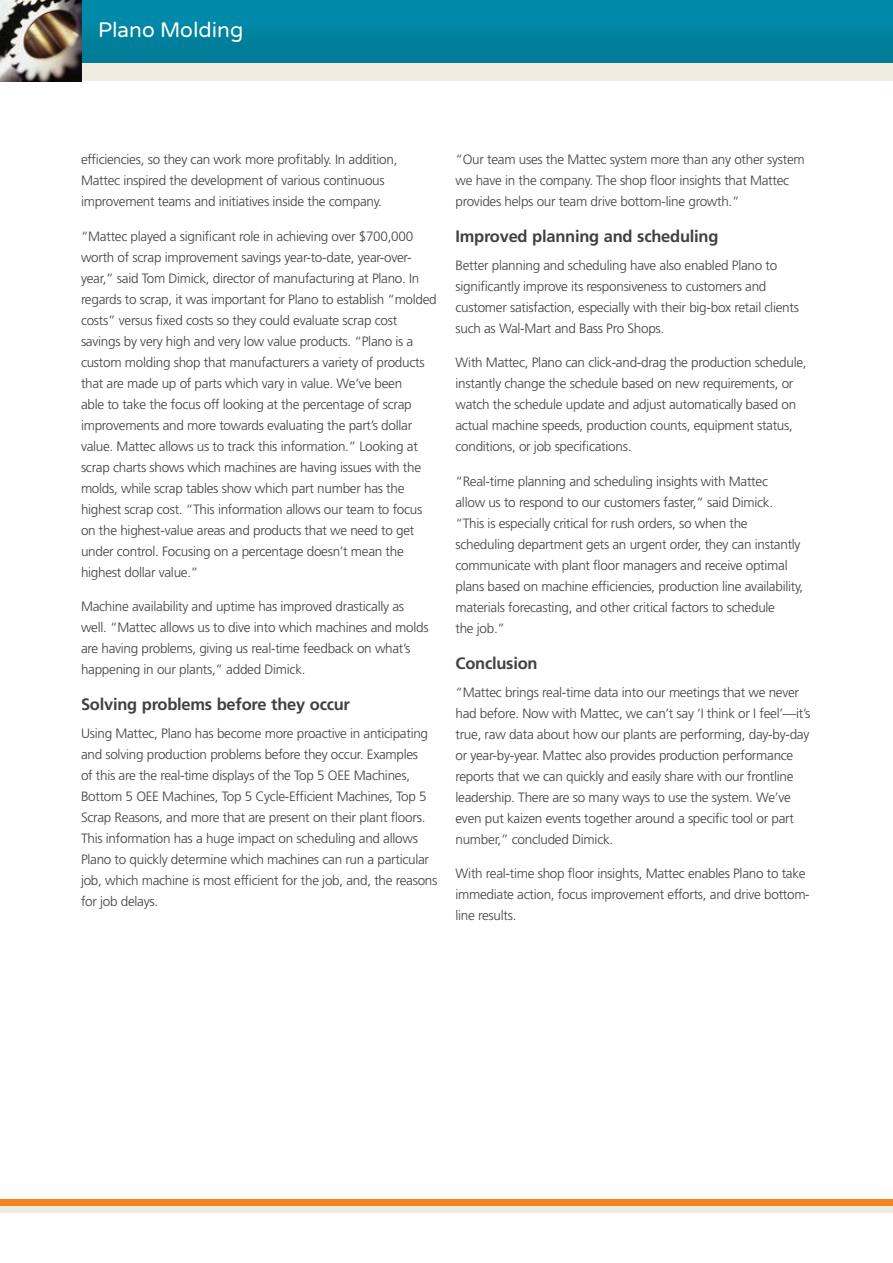
<style>
.page{position:relative;width:893px;height:1263px;background:#fff}
.page>*{position:absolute;margin:0;border:0;box-sizing:border-box;transform-origin:0 0}
.t1{font:21px "Varela Round";color:#fff}
.Body_Subtitle{font:700 16.5px "Frutiger LT Std";letter-spacing:-.015em;color:#414042}
.Body_Copy{font:300 13.5px/21px "Frutiger LT Std";letter-spacing:-.02em;color:#414042}
</style>
<div class="page">
<div style="left:0;top:1199px;width:893px;height:7px;background:#f58220"></div>
<div style="left:0;top:1206px;width:893px;height:7px;background:#f0ede0"></div>
<div style="left:0;top:0;width:893px;height:63px;background:#0084a2"></div>
<div style="left:0;top:63px;width:893px;height:18px;background:#f0ede0"></div>
<img style="left:0;top:0;width:81px;height:81px">
<h1 class="t1" style="left:98px;top:18px;width:147px">Plano Molding</h1>
<p class="Body_Copy" style="left:81px;top:149px;width:318px">efficiencies, so they can work more profitably. In addition,<br>Mattec inspired the development of various continuous improvement teams and initiatives inside the company.</p>
<p class="Body_Copy" style="left:81px;top:226px;width:357px">“Mattec played a significant role in achieving over $700,000 worth of scrap improvement savings year-to-date, year-over&shy;year,” said Tom Dimick, director of manufacturing at Plano. In regards to scrap, it was important for Plano to establish “molded costs” versus fixed costs so they could evaluate scrap cost savings by very high and very low value products. “Plano is a custom molding shop that manufacturers a variety of products that are made up of parts which vary in value. We’ve been<br>able to take the focus off looking at the percentage of scrap improvements and more towards evaluating the part’s dollar value. Mattec allows us to track this information.” Looking at scrap charts shows which machines are having issues with the molds, while scrap tables show which part number has the highest scrap cost. “This information allows our team to focus on the highest-value areas and products that we need to get under control. Focusing on a percentage doesn’t mean the highest dollar value.”</p>
<p class="Body_Copy" style="left:81px;top:596px;width:349px">Machine availability and uptime has improved drastically as well. “Mattec allows us to dive into which machines and molds are having problems, giving us real-time feedback on what’s happening in our plants,” added Dimick.</p>
<p class="Body_Subtitle" style="left:81px;top:695px;width:271px">Solving problems before they occur</p>
<p class="Body_Copy" style="left:81px;top:723px;width:358px">Using Mattec, Plano has become more proactive in anticipating and solving production problems before they occur. Examples<br>of this are the real-time displays of the Top 5 OEE Machines, Bottom 5 OEE Machines, Top 5 Cycle-Efficient Machines, Top 5<br>Scrap Reasons, and more that are present on their plant floors.<br>This information has a huge impact on scheduling and allows Plano to quickly determine which machines can run a particular job, which machine is most efficient for the job, and, the reasons for job delays.</p>
<p class="Body_Copy" style="left:455px;top:149px;width:351px">“Our team uses the Mattec system more than any other system we have in the company. The shop floor insights that Mattec provides helps our team drive bottom-line growth.”</p>
<p class="Body_Subtitle" style="left:455px;top:227px;width:264px">Improved planning and scheduling</p>
<p class="Body_Copy" style="left:455px;top:255px;width:345px">Better planning and scheduling have also enabled Plano to significantly improve its responsiveness to customers and customer satisfaction, especially with their big-box retail clients such as Wal-Mart and Bass Pro Shops.</p>
<p class="Body_Copy" style="left:455px;top:352px;width:353px">With Mattec, Plano can click-and-drag the production schedule, instantly change the schedule based on new requirements, or watch the schedule update and adjust automatically based on actual machine speeds, production counts, equipment status, conditions, or job specifications.</p>
<p class="Body_Copy" style="left:455px;top:471px;width:349px">“Real-time planning and scheduling insights with Mattec<br>allow us to respond to our customers faster,” said Dimick. “This is especially critical for rush orders, so when the scheduling department gets an urgent order, they can instantly communicate with plant floor managers and receive optimal plans based on machine efficiencies, production line availability, materials forecasting, and other critical factors to schedule<br>the job.”</p>
<p class="Body_Subtitle" style="left:455px;top:653px;width:84px">Conclusion</p>
<p class="Body_Copy" style="left:455px;top:682px;width:356px">“Mattec brings real-time data into our meetings that we never had before. Now with Mattec, we can’t say ‘I think or I feel’—it’s true, raw data about how our plants are performing, day-by-day or year-by-year. Mattec also provides production performance reports that we can quickly and easily share with our frontline leadership. There are so many ways to use the system. We’ve even put kaizen events together around a specific tool or part number,” concluded Dimick.</p>
<p class="Body_Copy" style="left:455px;top:863px;width:356px">With real-time shop floor insights, Mattec enables Plano to take immediate action, focus improvement efforts, and drive bottom&shy;line results.</p>
</div>
